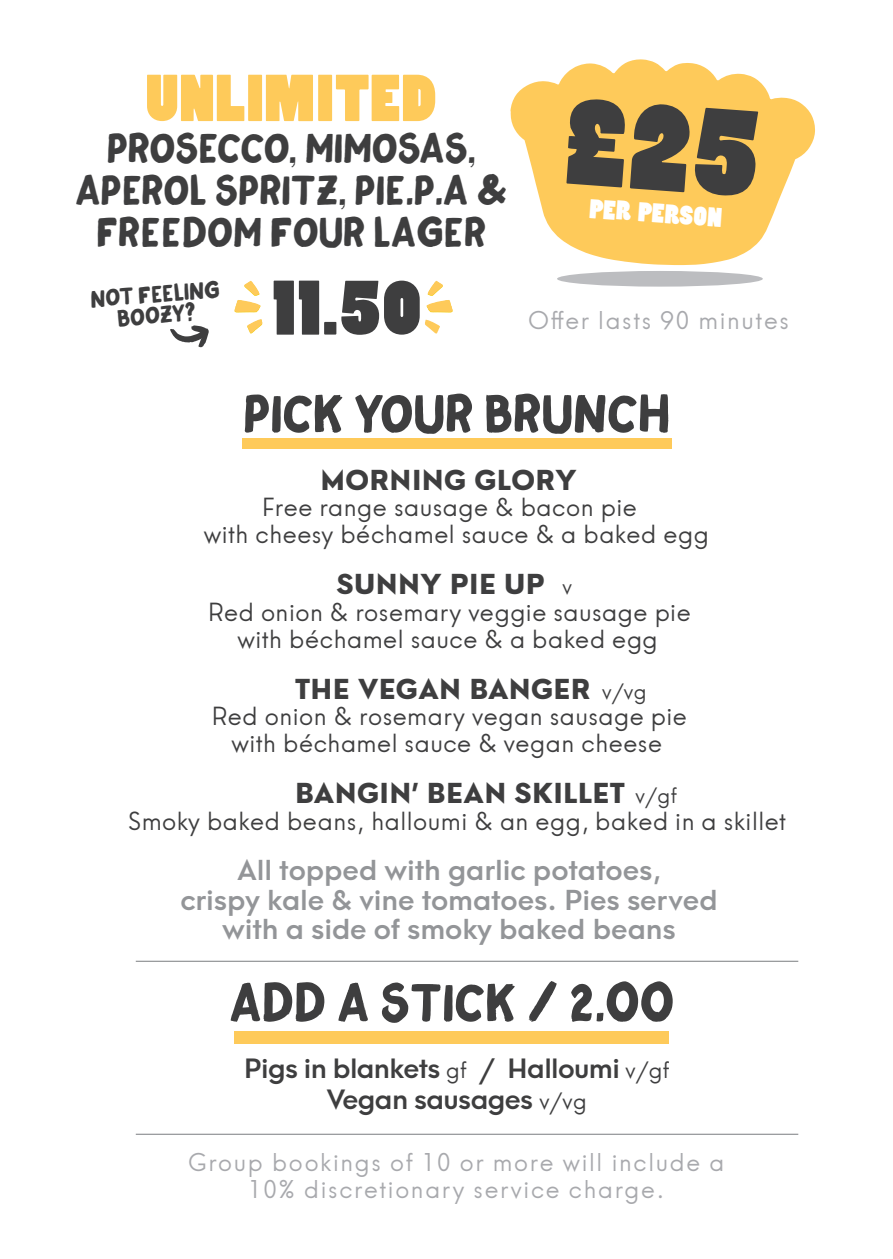
<style>
.page{position:relative;width:893px;height:1259px;background:#fff}
.page>*{position:absolute;margin:0;border:0;box-sizing:border-box;transform-origin:0 0}
.t1{font:75.3px "Pieplar";color:#3e3e3f}
.t2{font:63.6px "Pieplar";color:#feca5a}
.t3{font:54px "Wild Youth";color:#3e3e3f}
.t4{font:42px/42px "Wild Youth";color:#3e3e3f;text-align:center}
.t5{font:500 27px/29.4px "Neo Hans";letter-spacing:.02em;color:#939598;text-align:center}
.t6{font:700 27px "Neo Hans";letter-spacing:.04em;color:#3e3e3f}
.t7{font:500 26.1px/31.2px "Neo Hans";color:#3e3e3f;text-align:center}
.t8{font:26.1px "Pieplar";color:#fff}
.t9{font:24.3px/26.7px "Neo Hans";letter-spacing:.02em;color:#3e3e3f;text-align:center}
.t10{font:24px/26.4px "Neo Hans";letter-spacing:.07em;color:#a8a9ad;text-align:center}
.t11{font:24px/21px "Wild Youth";color:#3e3e3f;text-align:center}
.s1{font-weight:400;font-size:20.7px}
.s2{font-weight:400;font-size:22.2px}
</style>
<div class="page">
<div style="left:557px;top:271px;width:206px;height:16px;background:#bcbdc0;border-radius:50%"></div>
<svg style="left:170px;top:325px;width:39px;height:22px"></svg>
<svg style="left:425px;top:320px;width:15px;height:14px"></svg>
<svg style="left:247px;top:319px;width:15px;height:15px"></svg>
<svg style="left:235px;top:281px;width:26px;height:31px"></svg>
<svg style="left:427px;top:281px;width:26px;height:31px"></svg>
<div style="left:242px;top:438px;width:430px;height:11px;background:#feca5a"></div>
<svg style="left:510px;top:59px;width:305px;height:206px;fill:#feca5a"></svg>
<div style="left:234px;top:1030px;width:435px;height:13px;background:#feca5a"></div>
<hr style="left:136px;top:960px;width:662px;height:2px;background:#939598">
<hr style="left:136px;top:1133px;width:662px;height:2px;background:#939598">
<div style="left:565px;top:98px;width:194px;height:99px;background:#feca5a"></div>
<h2 class="t2" style="left:145px;top:71px;width:293px">UNLIMITED</h2>
<h3 class="t4" style="left:75px;top:126px;width:433px">PROSECCO, MIMOSAS,<br>APEROL SPRITZ, PIE.P.A &amp;<br>FREEDOM FOUR LAGER</h3>
<p class="t11" style="left:90px;top:287px;width:131px;rotate:-4deg">NOT FEELING<br>BOOZY?</p>
<h1 class="t1" style="left:271px;top:275px;width:152px">11.50</h1>
<p class="t8" style="left:590px;top:197px;width:134px;rotate:4deg">PER PERSON</p>
<p class="t10" style="left:528px;top:307px;width:262px">Offer lasts 90 minutes</p>
<h3 class="t3" style="left:243px;top:372px;width:428px">PICK YOUR BRUNCH</h3>
<p class="t6" style="left:321px;top:464px;width:257px">MORNING GLORY</p>
<p class="t9" style="left:204px;top:495px;width:507px">Free range sausage &amp; bacon pie<br>with cheesy béchamel sauce &amp; a baked egg</p>
<p class="t6" style="left:337px;top:568px;width:236px">SUNNY PIE UP <span class="s1">v</span></p>
<p class="t9" style="left:208px;top:599px;width:484px">Red onion &amp; rosemary veggie sausage pie with béchamel sauce &amp; a baked egg</p>
<p class="t6" style="left:295px;top:673px;width:353px">THE VEGAN BANGER <span class="s1">v/vg</span></p>
<p class="t9" style="left:211px;top:704px;width:477px">Red onion &amp; rosemary vegan sausage pie with béchamel sauce &amp; vegan cheese</p>
<p class="t6" style="left:296px;top:777px;width:382px">BANGIN’ BEAN SKILLET <span class="s1">v/gf</span></p>
<p class="t9" style="left:128px;top:808px;width:659px">Smoky baked beans, halloumi &amp; an egg, baked in a skillet</p>
<p class="t5" style="left:181px;top:856px;width:538px">All topped with garlic potatoes,<br>crispy kale &amp; vine tomatoes. Pies served with a side of smoky baked beans</p>
<h3 class="t3" style="left:229px;top:961px;width:447px">ADD A STICK / 2.00</h3>
<p class="t7" style="left:244px;top:1053px;width:426px">Pigs in blankets <span class="s2">gf</span> / Halloumi <span class="s2">v/gf<br></span>Vegan sausages <span class="s2">v/vg</span></p>
<p class="t10" style="left:188px;top:1150px;width:538px">Group bookings of 10 or more will include a<br>10% discretionary service charge.</p>
</div>
